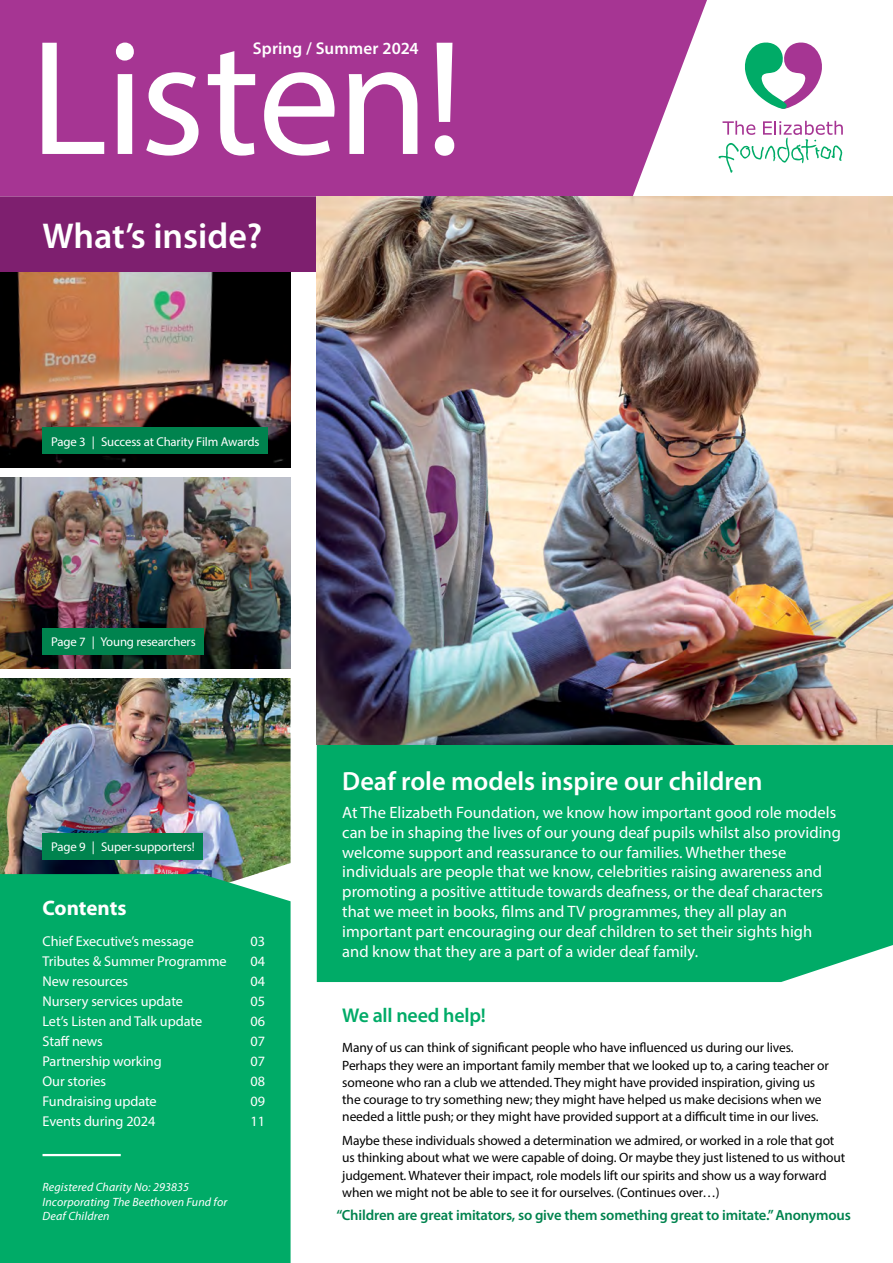
<style>
.page{position:relative;width:893px;height:1263px;background:#fff}
.page>*{position:absolute;margin:0;border:0;box-sizing:border-box;transform-origin:0 0}
.t1{font:165px "Myriad Pro";letter-spacing:-.01em;color:#fff}
.t2{font:600 36px "Myriad Pro";color:#fff}
.t3{font:600 26.4px "Myriad Pro";color:#fff}
.t4{font:700 21px "Myriad Pro";letter-spacing:-.005em;color:#fff}
.t5{font:600 19.95px "Myriad Pro";letter-spacing:-.01em;color:#00ab67}
.t6{font:600 17.1px "Myriad Pro";letter-spacing:.005em;color:#fff}
.t7{font:16.5px/19.8px "Myriad Pro";color:#fff}
.t8{font:600 14.7px "Myriad Pro";letter-spacing:-.01em;color:#00834e}
.t9{font:14.25px/20px "Myriad Pro";letter-spacing:-.005em;color:#fff}
.t10{font:13.5px/17.2px "Myriad Pro";letter-spacing:-.01em;color:#000}
.t11{font:12.75px "Myriad Pro";letter-spacing:-.01em;color:#fff}
.t12{font:italic 12px/14.2px "Myriad Pro";letter-spacing:.01em;color:#fff}
</style>
<div class="page">
<img style="left:0;top:272px;width:291px;height:602px">
<div style="left:0;top:0;width:707px;height:196px;background:#a63593"></div>
<div style="left:0;top:874px;width:291px;height:389px;background:#00ab67"></div>
<hr style="left:43px;top:1154px;width:78px;height:2px;background:#fff">
<div style="left:43px;top:628px;width:161px;height:27px;background:#00834e"></div>
<svg style="left:745px;top:43px;width:77px;height:66px"></svg>
<svg style="left:718px;top:121px;width:125px;height:52px"></svg>
<div style="left:43px;top:833px;width:160px;height:27px;background:#00834e"></div>
<div style="left:0;top:196px;width:317px;height:76px;background:#7e1f6f"></div>
<div style="left:317px;top:744px;width:576px;height:238px;background:#00ab67"></div>
<img style="left:317px;top:196px;width:576px;height:548px">
<div style="left:43px;top:427px;width:225px;height:27px;background:#00834e"></div>
<div style="left:0;top:669px;width:302px;height:9px;background:#fff"></div>
<div style="left:0;top:468px;width:302px;height:9px;background:#fff"></div>
<p class="t6" style="left:253px;top:37px;width:167px">Spring / Summer 2024</p>
<h1 class="t1" style="left:30px;top:-3px;width:435px">Listen!</h1>
<h2 class="t2" style="left:43px;top:212px;width:221px">What’s inside?</h2>
<p class="t11" style="left:51px;top:433px;width:210px">Page 3 | Success at Charity Film Awards</p>
<p class="t11" style="left:51px;top:634px;width:146px">Page 7 | Young researchers</p>
<p class="t11" style="left:51px;top:839px;width:145px">Page 9 | Super-supporters!</p>
<h3 class="t4" style="left:43px;top:894px;width:86px">Contents</h3>
<p class="t9" style="left:43px;top:931px;width:186px">Chief Executive’s message<br>Tributes &amp; Summer Programme<br>New resources<br>Nursery services update<br>Let’s Listen and Talk update<br>Staff news<br>Partnership working<br>Our stories<br>Fundraising update<br>Events during 2024</p>
<p class="t12" style="left:43px;top:1180px;width:186px">Registered Charity No: 293835<br>Incorporating The Beethoven Fund for<br>Deaf Children</p>
<p class="t9" style="left:250px;top:931px;width:16px;text-align:justify">03<br>04<br>04<br>05<br>06<br>07<br>07<br>08<br>09<br>11</p>
<h3 class="t3" style="left:342px;top:764px;width:422px">Deaf role models inspire our children</h3>
<p class="t7" style="left:342px;top:802px;width:500px">At The Elizabeth Foundation, we know how important good role models can be in shaping the lives of our young deaf pupils whilst also providing welcome support and reassurance to our families. Whether these individuals are people that we know, celebrities raising awareness and promoting a positive attitude towards deafness, or the deaf characters that we meet in books, films and TV programmes, they all play an important part encouraging our deaf children to set their sights high and know that they are a part of a wider deaf family.</p>
<h3 class="t5" style="left:342px;top:1003px;width:145px">We all need help!</h3>
<p class="t10" style="left:342px;top:1039px;width:488px">Many of us can think of significant people who have influenced us during our lives.<br>Perhaps they were an important family member that we looked up to, a caring teacher or someone who ran a club we attended. They might have provided inspiration, giving us the courage to try something new; they might have helped us make decisions when we needed a little push; or they might have provided support at a difficult time in our lives.</p>
<p class="t10" style="left:342px;top:1132px;width:504px">Maybe these individuals showed a determination we admired, or worked in a role that got us thinking about what we were capable of doing. Or maybe they just listened to us without judgement. Whatever their impact, role models lift our spirits and show us a way forward when we might not be able to see it for ourselves. (Continues over…)</p>
<p class="t8" style="left:336px;top:1206px;width:516px">“Children are great imitators, so give them something great to imitate.” Anonymous</p>
</div>
